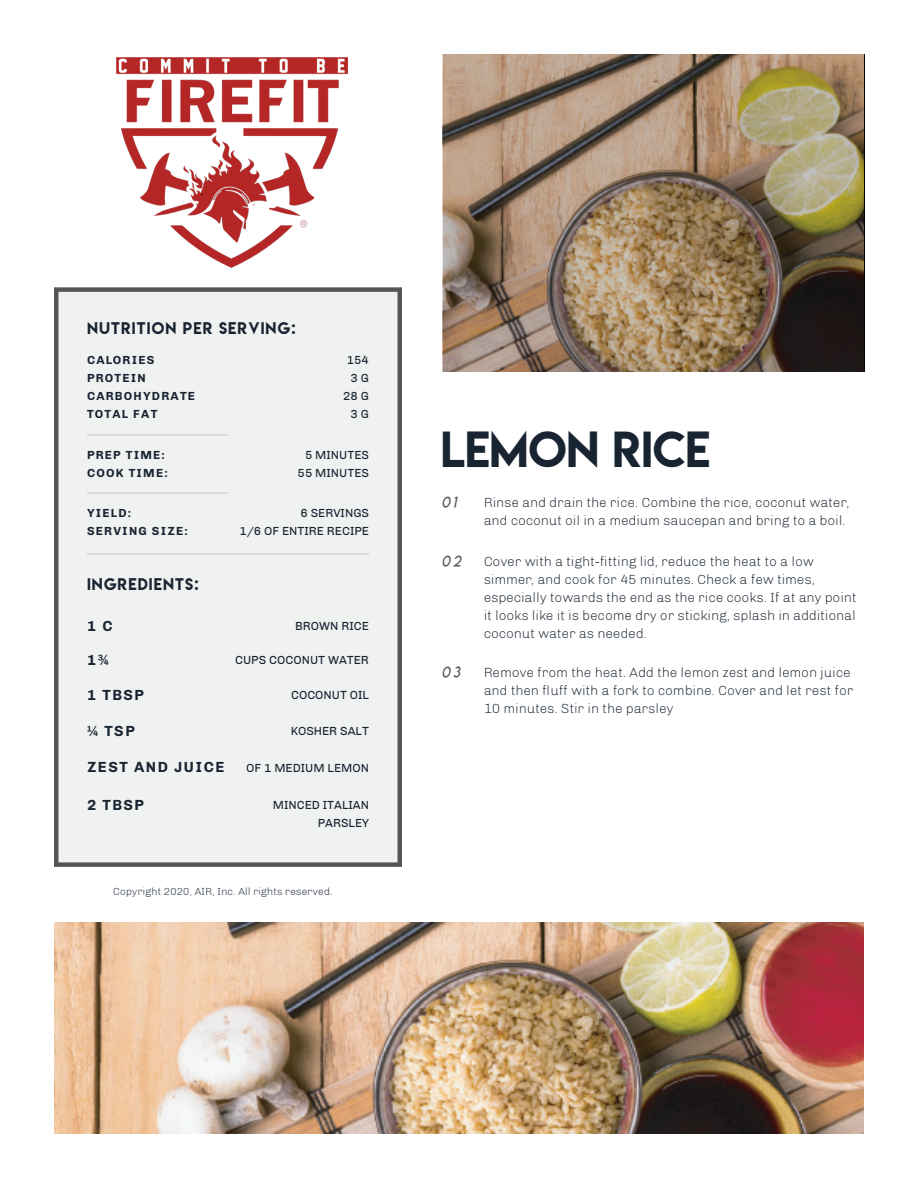
<style>
.page{position:relative;width:918px;height:1188px;background:#fff}
.page>*{position:absolute;margin:0;border:0;box-sizing:border-box;transform-origin:0 0}
.t1{font:45px "Lemon Milk";color:#182431}
.t2{font:15px "Lemon Milk";letter-spacing:.075em;color:#182431}
.t3{font:700 15px "Chivo";letter-spacing:.1em;color:#182431}
.t4{font:15px "Lemon Milklightitalic";color:#565656}
.t5{font:300 13.5px/18px "Chivo";color:#182431}
.t6{font:12px/18px "Chivo";color:#182431;text-align:right}
.t7{font:700 12px/18px "Chivo";letter-spacing:.1em;color:#182431}
.t8{font:300 10.5px "Chivo";color:#182431}
</style>
<div class="page">
<div style="left:54px;top:287px;width:348px;height:580px;background:#f0f1f1"></div>
<hr style="left:87px;top:434px;width:141px;height:1px;background:#dcdbda">
<hr style="left:87px;top:554px;width:282px;height:1px;background:#dcdbda">
<hr style="left:87px;top:492px;width:141px;height:2px;background:#dcdbda">
<img style="left:443px;top:54px;width:421px;height:317px">
<img style="left:54px;top:923px;width:810px;height:211px">
<img style="left:116px;top:57px;width:232px;height:211px">
<p class="t2" style="left:87px;top:318px;width:210px">NUTRITION PER SERVING:</p>
<p class="t7" style="left:87px;top:351px;width:110px">CALORIES<br>PROTEIN<br>CARBOHYDRATE<br>TOTAL FAT</p>
<p class="t6" style="left:343px;top:351px;width:27px">154<br>3 G<br>28 G<br>3 G</p>
<p class="t7" style="left:87px;top:446px;width:82px">PREP TIME:<br>COOK TIME:</p>
<p class="t6" style="left:298px;top:446px;width:73px">5 MINUTES<br>55 MINUTES</p>
<p class="t7" style="left:87px;top:504px;width:102px">YIELD:<br>SERVING SIZE:</p>
<p class="t6" style="left:239px;top:504px;width:131px">6 SERVINGS<br>1/6 OF ENTIRE RECIPE</p>
<p class="t2" style="left:87px;top:573px;width:113px">INGREDIENTS:</p>
<p class="t3" style="left:87px;top:617px;width:27px">1 C</p>
<p class="t6" style="left:295px;top:617px;width:75px">BROWN RICE</p>
<p class="t3" style="left:87px;top:651px;width:24px">1¾</p>
<p class="t6" style="left:235px;top:651px;width:135px">CUPS COCONUT WATER</p>
<p class="t3" style="left:87px;top:686px;width:58px">1 TBSP</p>
<p class="t6" style="left:291px;top:686px;width:79px">COCONUT OIL</p>
<p class="t3" style="left:87px;top:722px;width:49px">¼ TSP</p>
<p class="t6" style="left:291px;top:722px;width:80px">KOSHER SALT</p>
<p class="t3" style="left:87px;top:758px;width:139px">ZEST AND JUICE</p>
<p class="t6" style="left:246px;top:758px;width:124px">OF 1 MEDIUM LEMON</p>
<p class="t6" style="left:273px;top:796px;width:98px">MINCED ITALIAN<br>PARSLEY</p>
<p class="t3" style="left:87px;top:796px;width:58px">2 TBSP</p>
<p class="t8" style="left:113px;top:885px;width:221px">Copyright 2020, AIR, Inc. All rights reserved.</p>
<h1 class="t1" style="left:441px;top:417px;width:271px">LEMON RICE</h1>
<p class="t4" style="left:442px;top:493px;width:16px">01</p>
<p class="t4" style="left:442px;top:552px;width:21px">02</p>
<p class="t4" style="left:442px;top:663px;width:20px">03</p>
<p class="t5" style="left:484px;top:494px;width:367px">Rinse and drain the rice. Combine the rice, coconut water, and coconut oil in a medium saucepan and bring to a boil.</p>
<p class="t5" style="left:484px;top:552px;width:374px">Cover with a tight-fitting lid, reduce the heat to a low simmer, and cook for 45 minutes. Check a few times, especially towards the end as the rice cooks. If at any point it looks like it is become dry or sticking, splash in additional coconut water as needed.</p>
<p class="t5" style="left:484px;top:664px;width:371px">Remove from the heat. Add the lemon zest and lemon juice and then fluff with a fork to combine. Cover and let rest for<br>10 minutes. Stir in the parsley</p>
</div>
